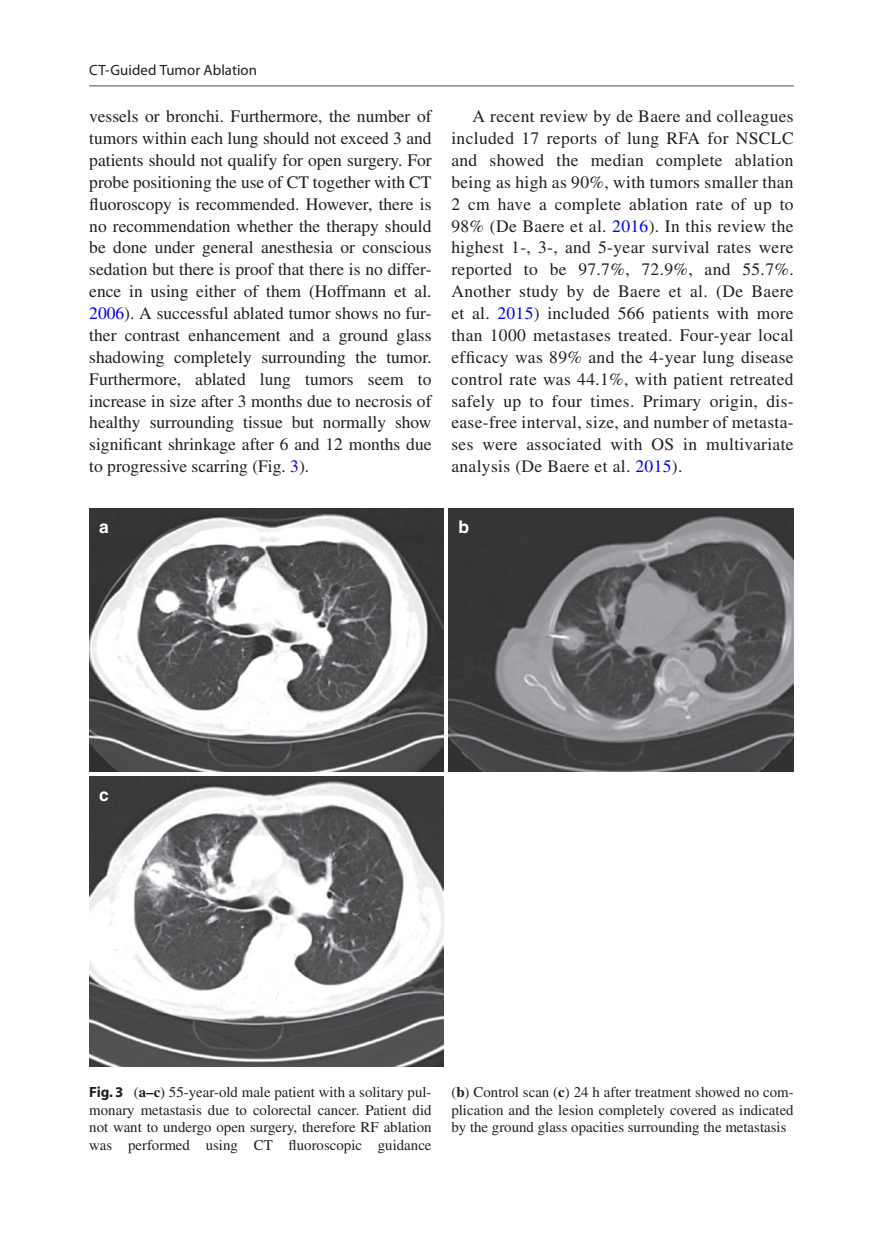
<style>
.page{position:relative;width:883px;height:1260px;background:#fff}
.page>*{position:absolute;margin:0;border:0;box-sizing:border-box;transform-origin:0 0}
.t1{font:17.5px/21.9px "Times";color:#231f20;text-align:justify}
.t2{font:700 17.5px "Helvetica";color:#fff}
.t3{font:14.88px/17.5px "Times";color:#231f20;text-align:justify}
.t4{font:14.88px "Myriad";letter-spacing:.005em;color:#231f20}
.s1{color:#0000fa}
.s2{font-family:"Myriad";font-weight:700}
.s3{font-weight:700}
</style>
<div class="page">
<img style="left:89px;top:508px;width:355px;height:263px">
<img style="left:448px;top:508px;width:346px;height:264px">
<img style="left:89px;top:776px;width:355px;height:290px">
<hr style="left:89px;top:85px;width:705px;height:2px;background:#939598">
<p class="t4" style="left:89px;top:63px;width:169px">CT-Guided Tumor Ablation</p>
<p class="t1" style="left:89px;top:105px;width:344px">vessels or bronchi. Furthermore, the number of tumors within each lung should not exceed 3 and patients should not qualify for open surgery. For probe positioning the use of CT together with CT fluoroscopy is recommended. However, there is no recommendation whether the therapy should be done under general anesthesia or conscious sedation but there is proof that there is no differ&shy;ence in using either of them (Hoffmann et al.<br><span class="s1">2006</span>). A successful ablated tumor shows no fur&shy;ther contrast enhancement and a ground glass shadowing completely surrounding the tumor.<br>Furthermore, ablated lung tumors seem to increase in size after 3 months due to necrosis of healthy surrounding tissue but normally show significant shrinkage after 6 and 12 months due to progressive scarring (Fig. <span class="s1">3</span>).</p>
<p class="t1" style="left:451px;top:105px;width:344px;text-indent:21px">A recent review by de Baere and colleagues included 17 reports of lung RFA for NSCLC and showed the median complete ablation being as high as 90%, with tumors smaller than 2 cm have a complete ablation rate of up to 98% (De Baere et al. <span class="s1">2016</span>). In this review the highest 1-, 3-, and 5-year survival rates were reported to be 97.7%, 72.9%, and 55.7%.<br>Another study by de Baere et al. (De Baere et al. <span class="s1">2015</span>) included 566 patients with more than 1000 metastases treated. Four-year local efficacy was 89% and the 4-year lung disease control rate was 44.1%, with patient retreated safely up to four times. Primary origin, dis&shy;ease-free interval, size, and number of metasta&shy;ses were associated with OS in multivariate analysis (De Baere et al. <span class="s1">2015</span>).</p>
<p class="t2" style="left:99px;top:516px;width:11px">a</p>
<p class="t2" style="left:458px;top:516px;width:12px">b</p>
<p class="t2" style="left:99px;top:784px;width:11px">c</p>
<p class="t3" style="left:89px;top:1084px;width:344px"><span class="s2">Fig. 3</span> (<span class="s3">a–c</span>) 55-year-old male patient with a solitary pul&shy;monary metastasis due to colorectal cancer. Patient did not want to undergo open surgery, therefore RF ablation was performed using CT fluoroscopic guidance</p>
<p class="t3" style="left:451px;top:1084px;width:344px">(<span class="s3">b</span>) Control scan (<span class="s3">c</span>) 24 h after treatment showed no com&shy;plication and the lesion completely covered as indicated by the ground glass opacities surrounding the metastasis</p>
</div>
